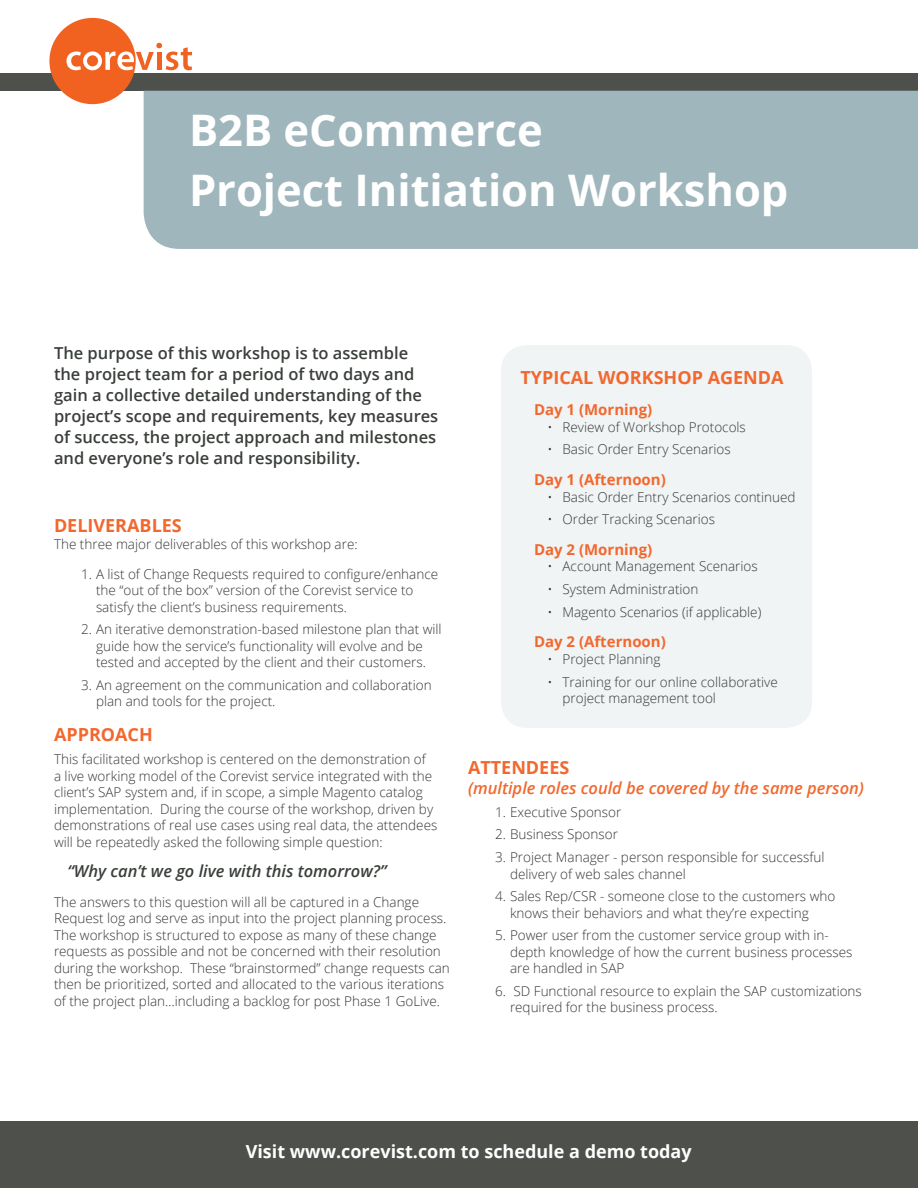
<style>
.page{position:relative;width:918px;height:1188px;background:#fff}
.page>*{position:absolute;margin:0;border:0;box-sizing:border-box;transform-origin:0 0}
.t1{font:700 43.5px "Open Sans";color:#fff}
.t2{font:700 18px "Open Sans";color:#fff}
.subhead{font:700 18px "Open Sans";color:#f2682e}
.sidebar_head{font:700 18px "Open Sans";color:#f2682e}
.intro_text{font:600 16.5px/21px "Open Sans";color:#3a3f3a}
.subhead-2{font:italic 600 16.5px "Open Sans";color:#f2682e}
.body{font:italic 600 16.5px "Open Sans";color:#3a3f3a}
.sidebar_subhead{font:700 15px "Open Sans";color:#f2682e}
.bullets_-_numbered{font:300 13.5px/16.5px "Open Sans";color:#363536}
.body-2{font:300 13.5px/16.5px "Open Sans";color:#363536}
.bullets_-_unordered{font:300 13.5px/16.5px "Open Sans";color:#363536}
</style>
<div class="page">
<div style="left:0;top:74px;width:918px;height:17px;background:#4d504b"></div>
<div style="left:49px;top:18px;width:87px;height:86px;background:#f16221;border-radius:50%"></div>
<svg style="left:67px;top:43px;width:125px;height:27px"></svg>
<div style="left:0;top:1121px;width:918px;height:67px;background:#4d504b"></div>
<div style="left:144px;top:91px;width:774px;height:158px;background:#9fb6bc"></div>
<div style="left:501px;top:345px;width:311px;height:383px;background:#f0f4f5;border-radius:26px"></div>
<p class="t1" style="left:189px;top:99px;width:355px">B2B eCommerce</p>
<p class="t1" style="left:189px;top:159px;width:601px">Project Initiation Workshop</p>
<p class="intro_text" style="left:54px;top:342px;width:386px">The purpose of this workshop is to assemble the project team for a period of two days and gain a collective detailed understanding of the project’s scope and requirements, key measures of success, the project approach and milestones and everyone’s role and responsibility.</p>
<p class="subhead" style="left:54px;top:513px;width:129px">DELIVERABLES</p>
<p class="body-2" style="left:54px;top:535px;width:305px">The three major deliverables of this workshop are:</p>
<p class="bullets_-_numbered" style="left:96px;top:565px;width:344px;text-indent:-15px">1. A list of Change Requests required to configure/enhance the “out of the box” version of the Corevist service to satisfy the client’s business requirements.</p>
<p class="bullets_-_numbered" style="left:81px;top:621px;width:362px;text-align:center">2. An iterative demonstration-based milestone plan that will guide how the service’s functionality will evolve and be tested and accepted by the client and their customers.</p>
<p class="bullets_-_numbered" style="left:96px;top:676px;width:337px;text-indent:-15px">3. An agreement on the communication and collaboration plan and tools for the project.</p>
<p class="subhead" style="left:54px;top:722px;width:100px">APPROACH</p>
<p class="body-2" style="left:54px;top:751px;width:385px">This facilitated workshop is centered on the demonstration of<br>a live working model of the Corevist service integrated with the client’s SAP system and, if in scope, a simple Magento catalog implementation. During the course of the workshop, driven by demonstrations of real use cases using real data, the attendees will be repeatedly asked the following simple question:</p>
<p class="body" style="left:68px;top:859px;width:321px">“Why can’t we go live with this tomorrow?”</p>
<p class="body-2" style="left:54px;top:893px;width:397px">The answers to this question will all be captured in a Change Request log and serve as input into the project planning process.<br>The workshop is structured to expose as many of these change requests as possible and not be concerned with their resolution during the workshop. These “brainstormed” change requests can then be prioritized, sorted and allocated to the various iterations of the project plan…including a backlog for post Phase 1 GoLive.</p>
<p class="sidebar_head" style="left:520px;top:364px;width:265px">TYPICAL WORKSHOP AGENDA</p>
<p class="sidebar_subhead" style="left:534px;top:399px;width:120px">Day 1 (Morning)</p>
<p class="bullets_-_unordered" style="left:548px;top:418px;width:200px">• Review of Workshop Protocols</p>
<p class="bullets_-_unordered" style="left:548px;top:441px;width:185px">• Basic Order Entry Scenarios</p>
<p class="sidebar_subhead" style="left:534px;top:469px;width:133px">Day 1 (Afternoon)</p>
<p class="bullets_-_unordered" style="left:548px;top:488px;width:250px">• Basic Order Entry Scenarios continued</p>
<p class="bullets_-_unordered" style="left:548px;top:511px;width:169px">• Order Tracking Scenarios</p>
<p class="sidebar_subhead" style="left:534px;top:539px;width:120px">Day 2 (Morning)</p>
<p class="bullets_-_unordered" style="left:548px;top:558px;width:212px">• Account Management Scenarios</p>
<p class="bullets_-_unordered" style="left:548px;top:581px;width:152px">• System Administration</p>
<p class="bullets_-_unordered" style="left:548px;top:603px;width:215px">• Magento Scenarios (if applicable)</p>
<p class="sidebar_subhead" style="left:534px;top:631px;width:133px">Day 2 (Afternoon)</p>
<p class="bullets_-_unordered" style="left:548px;top:650px;width:115px">• Project Planning</p>
<p class="bullets_-_unordered" style="left:562px;top:673px;width:217px;text-indent:-15px">• Training for our online collaborative project management tool</p>
<p class="subhead" style="left:468px;top:755px;width:103px">ATTENDEES</p>
<p class="subhead-2" style="left:468px;top:776px;width:398px">(multiple roles could be covered by the same person)</p>
<p class="bullets_-_numbered" style="left:495px;top:803px;width:128px">1. Executive Sponsor</p>
<p class="bullets_-_numbered" style="left:495px;top:826px;width:124px">2. Business Sponsor</p>
<p class="bullets_-_numbered" style="left:510px;top:849px;width:316px;text-indent:-15px">3. Project Manager - person responsible for successful delivery of web sales channel</p>
<p class="bullets_-_numbered" style="left:510px;top:888px;width:327px;text-indent:-15px">4. Sales Rep/CSR - someone close to the customers who knows their behaviors and what they’re expecting</p>
<p class="bullets_-_numbered" style="left:510px;top:927px;width:344px;text-indent:-15px">5. Power user from the customer service group with in&shy;depth knowledge of how the current business processes are handled in SAP</p>
<p class="bullets_-_numbered" style="left:510px;top:982px;width:353px;text-indent:-15px">6. SD Functional resource to explain the SAP customizations required for the business process.</p>
<h2 class="t2" style="left:246px;top:1139px;width:447px">Visit www.corevist.com to schedule a demo today</h2>
</div>
